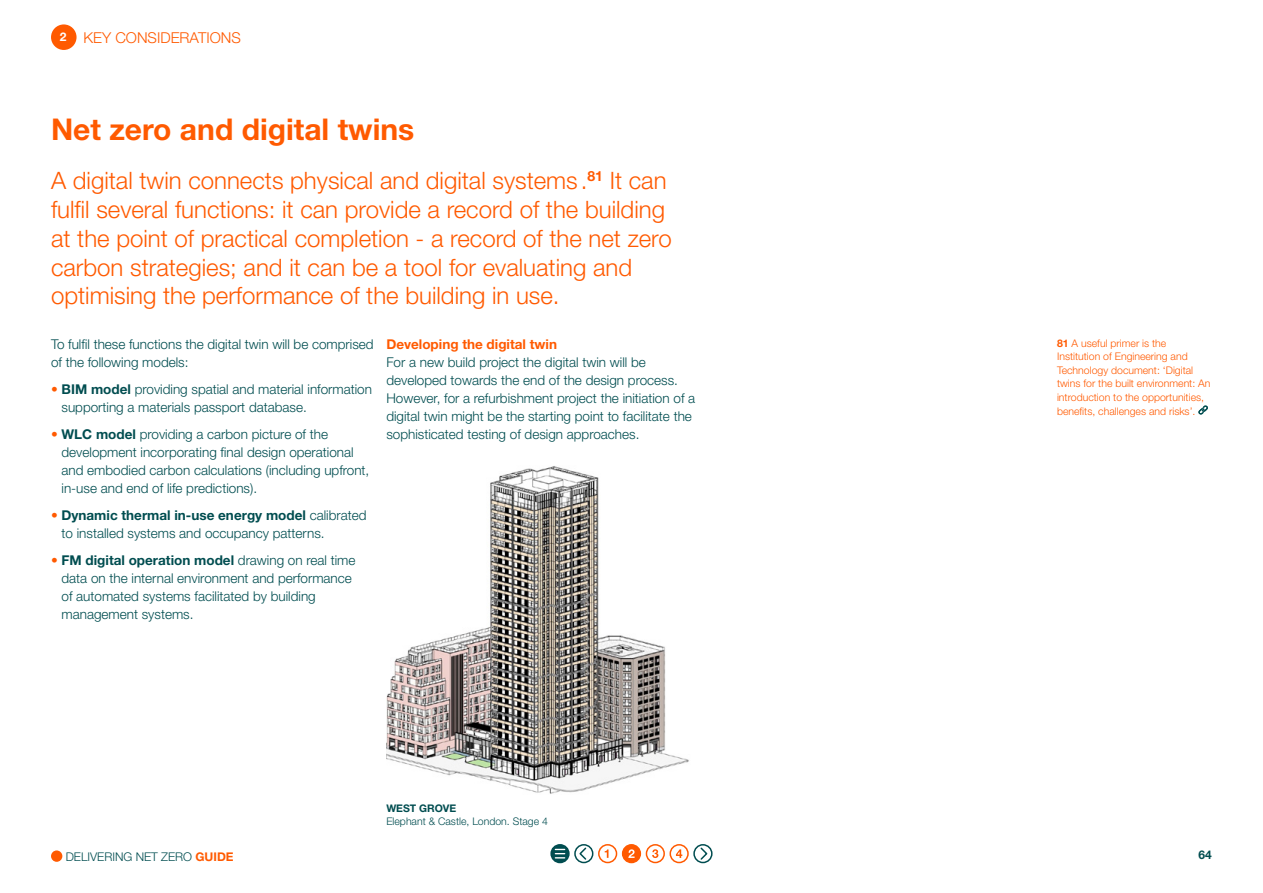
<style>
.page{position:relative;width:1263px;height:893px;background:#fff}
.page>*{position:absolute;margin:0;border:0;box-sizing:border-box;transform-origin:0 0}
.t1{font:700 30px "Helvetica Neue LT Pro";color:#ff5a00}
.t2{font:300 24px/28.8px "Helvetica Neue LT Pro";color:#ff5a00}
.t3{font:300 15px "Helvetica Neue LT Pro";color:#ff5a00}
.t4{font:300 13.5px/18px "Helvetica Neue LT Pro";color:#004d50}
.t5{font:700 13.5px "Helvetica Neue LT Pro";color:#ff5a00}
.t6{font:300 12px "Helvetica Neue LT Pro";color:#004d50}
.t7{font:700 12px "Helvetica Neue LT Pro";color:#004d50}
.t8{font:300 10.5px/13.5px "Helvetica Neue LT Pro";color:#ff5a00}
.t9{font:300 10.5px "Helvetica Neue LT Pro";color:#004d50}
.t10{font:700 10.5px "Helvetica Neue LT Pro";color:#004d50}
.s1{font-weight:700;font-size:12px;color:#fff}
.s2{color:#ff5a00}
.s3{font-weight:700}
.s4{font-weight:700;color:#ff5a00}
</style>
<div class="page">
<div style="left:51px;top:850px;width:11px;height:12px;background:#ff5a00;border-radius:50%"></div>
<svg style="left:1198px;top:405px;width:10px;height:10px"></svg>
<div style="left:51px;top:24px;width:26px;height:26px;background:#ff5a00;border-radius:50%"></div>
<svg style="left:700px;top:847px;width:9px;height:13px"></svg>
<div style="left:693px;top:844px;width:19px;height:19px;border:2px solid #004d50;border-radius:50%"></div>
<svg style="left:578px;top:847px;width:9px;height:13px"></svg>
<div style="left:574px;top:844px;width:19px;height:19px;border:2px solid #004d50;border-radius:50%"></div>
<img style="left:386px;top:466px;width:303px;height:328px">
<svg style="left:605px;top:849px;width:3px;height:9px"></svg>
<div style="left:598px;top:844px;width:19px;height:19px;border:2px solid #ff5a00;border-radius:50%"></div>
<svg style="left:551px;top:845px;width:18px;height:17px"></svg>
<svg style="left:555px;top:849px;width:10px;height:9px"></svg>
<div style="left:550px;top:844px;width:20px;height:19px;border:2px solid #004d50;border-radius:50%"></div>
<div style="left:623px;top:845px;width:17px;height:17px;background:#ff5a00;border-radius:50%"></div>
<svg style="left:628px;top:849px;width:6px;height:9px"></svg>
<div style="left:622px;top:844px;width:19px;height:19px;border:2px solid #ff5a00;border-radius:50%"></div>
<svg style="left:676px;top:849px;width:6px;height:9px"></svg>
<div style="left:669px;top:844px;width:20px;height:19px;border:2px solid #ff5a00;border-radius:50%"></div>
<svg style="left:652px;top:849px;width:6px;height:9px"></svg>
<div style="left:646px;top:844px;width:19px;height:19px;border:2px solid #ff5a00;border-radius:50%"></div>
<p class="t3" style="left:60px;top:28px;width:183px"><span class="s1">2</span> KEY CONSIDERATIONS</p>
<h1 class="t1" style="left:51px;top:111px;width:365px">Net zero and digital twins</h1>
<p class="t2" style="left:51px;top:166px;width:622px">A digital twin connects physical and digital systems .<sup>81</sup> It can fulfil several functions: it can provide a record of the building at the point of practical completion - a record of the net zero carbon strategies; and it can be a tool for evaluating and optimising the performance of the building in use.</p>
<p class="t4" style="left:51px;top:335px;width:324px">To fulfil these functions the digital twin will be comprised of the following models:</p>
<p class="t4" style="left:62px;top:380px;width:312px;text-indent:-11px"><span class="s2">•</span> <span class="s3">BIM model</span> providing spatial and material information supporting a materials passport database.</p>
<p class="t4" style="left:62px;top:425px;width:309px;text-indent:-11px"><span class="s2">•</span> <span class="s3">WLC model</span> providing a carbon picture of the development incorporating final design operational and embodied carbon calculations (including upfront, in-use and end of life predictions).</p>
<p class="t4" style="left:62px;top:506px;width:306px;text-indent:-11px"><span class="s2">•</span> <span class="s3">Dynamic thermal in-use energy model</span> calibrated to installed systems and occupancy patterns.</p>
<p class="t4" style="left:62px;top:551px;width:295px;text-indent:-11px"><span class="s2">•</span> <span class="s3">FM digital operation model</span> drawing on real time data on the internal environment and performance of automated systems facilitated by building management systems.</p>
<p class="t5" style="left:386px;top:336px;width:172px">Developing the digital twin</p>
<p class="t4" style="left:386px;top:353px;width:310px">For a new build project the digital twin will be developed towards the end of the design process.<br>However, for a refurbishment project the initiation of a digital twin might be the starting point to facilitate the sophisticated testing of design approaches.</p>
<p class="t10" style="left:386px;top:802px;width:72px">WEST GROVE</p>
<p class="t9" style="left:386px;top:814px;width:163px">Elephant &amp; Castle, London. Stage 4</p>
<p class="t8" style="left:1057px;top:336px;width:155px"><span class="s3">81</span> A useful primer is the<br>Institution of Engineering and<br>Technology document: ‘Digital twins for the built environment: An introduction to the opportunities, benefits, challenges and risks’.</p>
<p class="t6" style="left:66px;top:849px;width:170px">DELIVERING NET ZERO <span class="s4">GUIDE</span></p>
<p class="t7" style="left:1198px;top:847px;width:15px">64</p>
</div>
